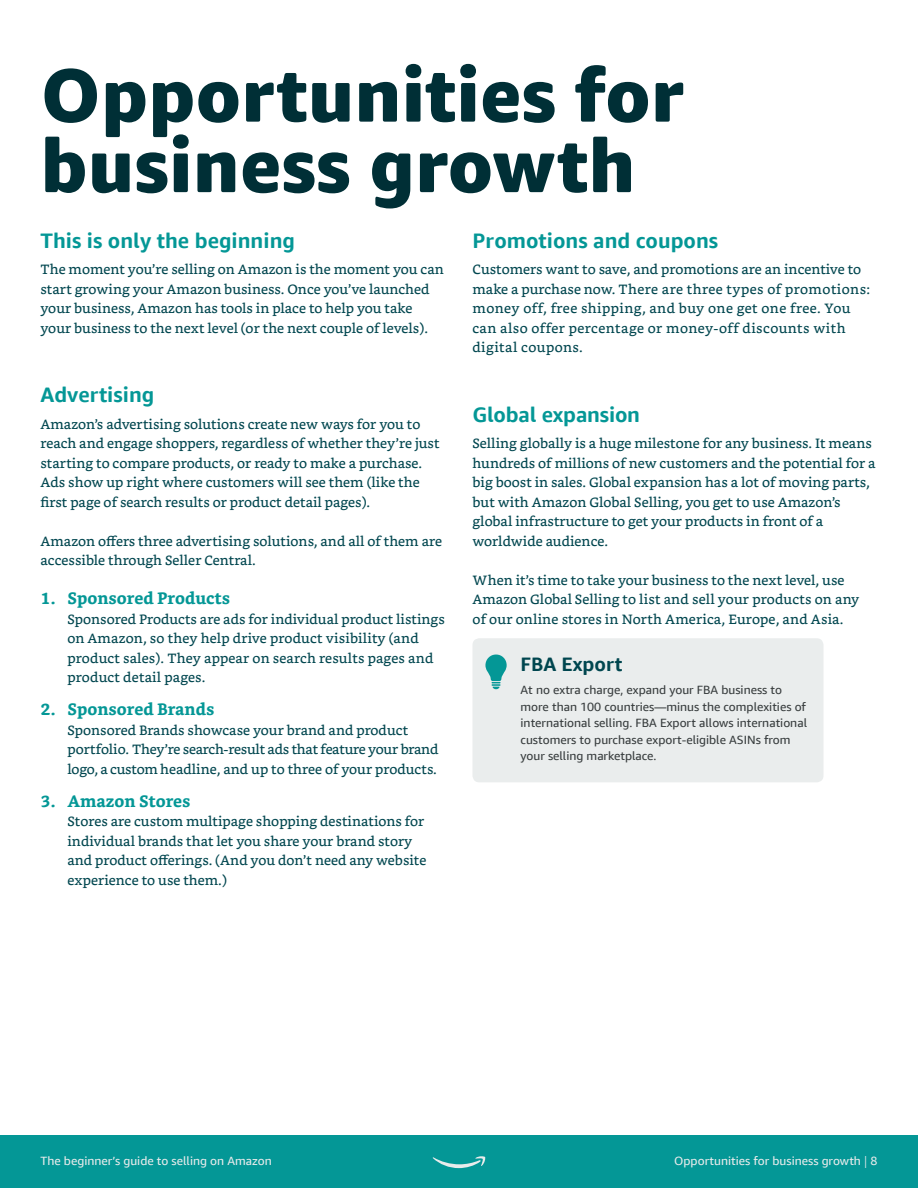
<style>
.page{position:relative;width:918px;height:1188px;background:#fff}
.page>*{position:absolute;margin:0;border:0;box-sizing:border-box;transform-origin:0 0}
.t1{font:800 75px/70.5px "Amazon Ember Display";color:#002f36}
.t2{font:700 21px "Amazon Ember Display";color:#049796}
.t3{font:700 19.5px "Amazon Ember Display";color:#00464f}
.t4{font:700 16.5px "Bookerly";color:#049796}
.t5{font:13.5px/19.5px "Bookerly";color:#00464f}
.t6{font:13.5px/19.5px "Bookerly";letter-spacing:.03em;color:#00464f}
.t7{font:12px/16.5px "Amazon Ember Display";color:#383d3e}
.t8{font:12px "Amazon Ember Display";color:#e8ebeb}
.s1{font-family:"Minion Pro"}
</style>
<div class="page">
<div style="left:0;top:1135px;width:918px;height:53px;background:#049796"></div>
<svg style="left:432px;top:1156px;width:54px;height:12px"></svg>
<div style="left:472px;top:638px;width:352px;height:144px;background:#eaeded;border-radius:7px"></div>
<svg style="left:485px;top:654px;width:22px;height:35px"></svg>
<h1 class="t1" style="left:40px;top:61px;width:644px">Opportunities for business growth</h1>
<h2 class="t2" style="left:40px;top:227px;width:256px">This is only the beginning</h2>
<p class="t5" style="left:40px;top:260px;width:405px">The moment you’re selling on Amazon is the moment you can start growing your Amazon business. Once you’ve launched your business, Amazon has tools in place to help you take your business to the next level (or the next couple of levels).</p>
<h2 class="t2" style="left:472px;top:227px;width:247px">Promotions and coupons</h2>
<p class="t6" style="left:472px;top:260px;width:399px">Customers want to save, and promotions are an incentive to make a purchase now. There are three types of promotions: money off, free shipping, and buy one get one free. You can also offer percentage or money-off discounts with digital coupons.</p>
<h2 class="t2" style="left:40px;top:382px;width:115px">Advertising</h2>
<p class="t5" style="left:40px;top:414px;width:401px">Amazon’s advertising solutions create new ways for you to reach and engage shoppers, regardless of whether they’re just starting to compare products, or ready to make a purchase.<br>Ads show up right where customers will see them (like the first page of search results or product detail pages).</p>
<p class="t5" style="left:40px;top:531px;width:403px">Amazon offers three advertising solutions, and all of them are accessible through Seller Central.</p>
<p class="t4" style="left:40px;top:589px;width:191px">1. Sponsored Products</p>
<p class="t5" style="left:67px;top:609px;width:379px">Sponsored Products are ads for individual product listings on Amazon, so they help drive product visibility (and product sales). They appear on search results pages and product detail pages.</p>
<p class="t4" style="left:40px;top:700px;width:175px">2. Sponsored Brands</p>
<p class="t5" style="left:67px;top:720px;width:372px">Sponsored Brands showcase your brand and product portfolio. They’re search-result ads that feature your brand logo, a custom headline, and up to three of your products.</p>
<p class="t4" style="left:40px;top:791px;width:152px">3. Amazon Stores</p>
<p class="t5" style="left:67px;top:812px;width:361px">Stores are custom multipage shopping destinations for individual brands that let you share your brand story and product offerings. (And you don’t need any website experience to use them.)</p>
<h2 class="t2" style="left:472px;top:401px;width:169px">Global expansion</h2>
<p class="t5" style="left:472px;top:434px;width:405px">Selling globally is a huge milestone for any business. It means hundreds of millions of new customers and the potential for a big boost in sales. Global expansion has a lot of moving parts, but with Amazon Global Selling, you get to use Amazon’s global infrastructure to get your products in front of a worldwide audience.</p>
<p class="t5" style="left:472px;top:570px;width:388px">When it’s time to take your business to the next level, use<br>Amazon Global Selling to list and sell your products on any of our online stores in North America, Europe, and Asia.</p>
<h3 class="t3" style="left:521px;top:652px;width:104px">FBA Export</h3>
<p class="t7" style="left:521px;top:682px;width:288px">At no extra charge, expand your FBA business to more than 100 countries—minus the complexities of international selling. FBA Export allows international customers to purchase export-eligible ASINs from your selling marketplace.</p>
<p class="t8" style="left:40px;top:1154px;width:233px">The beginner’s guide to selling on Amazon</p>
<p class="t8" style="left:674px;top:1154px;width:205px">Opportunities for business growth <span class="s1">|</span> 8</p>
</div>
